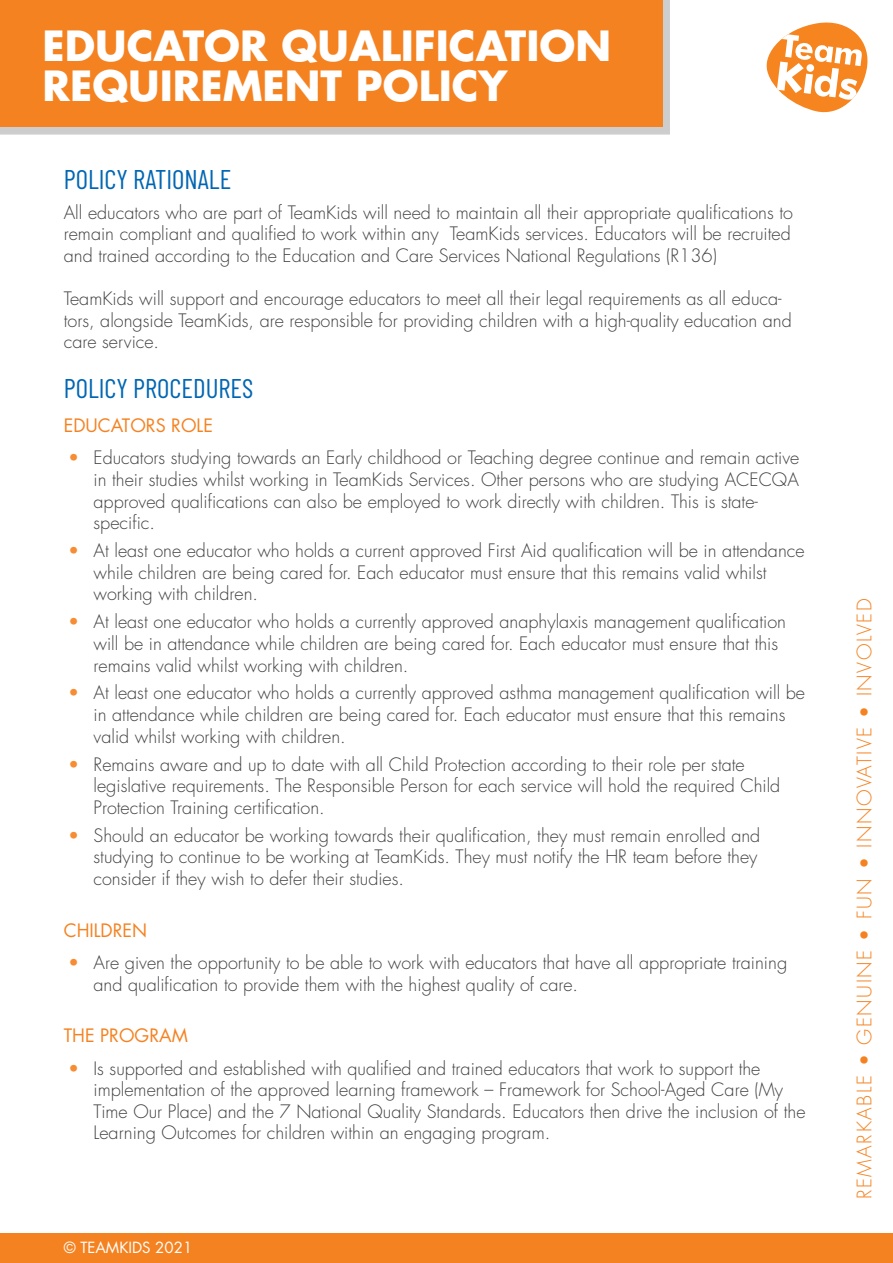
<style>
.page{position:relative;width:893px;height:1263px;background:#fff}
.page>*{position:absolute;margin:0;border:0;box-sizing:border-box;transform-origin:0 0}
.t1{font:700 40.5px/40.5px "Futura Std";color:#fff}
.Heading_1{font:27px "Barlow Condensed";color:#0066b3}
.t2{font:300 19.5px "Futura Std";letter-spacing:.08em;color:#f58220}
.t3{font:300 18px/21.6px "Futura Std";color:#414042}
.Heading_2{font:18px "Futura Std";color:#f58220}
.t4{font:15px "Futura Std";color:#fff}
.s1{color:#f78d33}
</style>
<div class="page">
<svg style="left:767px;top:23px;width:100px;height:89px"></svg>
<div style="left:0;top:0;width:670px;height:134px;background:#cdcdcd"></div>
<div style="left:0;top:0;width:663px;height:127px;background:#f58220"></div>
<div style="left:0;top:1233px;width:893px;height:30px;background:#f58220"></div>
<p class="t1" style="left:43px;top:25px;width:570px">EDUCATOR QUALIFICATION<br>REQUIREMENT POLICY</p>
<p class="Heading_1" style="left:64px;top:160px;width:169px">POLICY RATIONALE</p>
<p class="t3" style="left:64px;top:202px;width:731px;text-align:justify">All educators who are part of TeamKids will need to maintain all their appropriate qualifications to remain compliant and qualified to work within any TeamKids services. Educators will be recruited and trained according to the Education and Care Services National Regulations (R136)</p>
<p class="t3" style="left:64px;top:288px;width:730px">TeamKids will support and encourage educators to meet all their legal requirements as all educa&shy;tors, alongside TeamKids, are responsible for providing children with a high-quality education and care service.</p>
<p class="Heading_1" style="left:64px;top:369px;width:191px">POLICY PROCEDURES</p>
<p class="Heading_2" style="left:64px;top:414px;width:151px">EDUCATORS ROLE</p>
<p class="t3" style="left:94px;top:447px;width:707px;text-indent:-26px"><span class="s1">•</span> Educators studying towards an Early childhood or Teaching degree continue and remain active in their studies whilst working in TeamKids Services. Other persons who are studying ACECQA approved qualifications can also be employed to work directly with children. This is state&shy;specific.</p>
<p class="t3" style="left:94px;top:540px;width:713px;text-indent:-26px"><span class="s1">•</span> At least one educator who holds a current approved First Aid qualification will be in attendance while children are being cared for. Each educator must ensure that this remains valid whilst working with children.</p>
<p class="t3" style="left:94px;top:611px;width:694px;text-indent:-26px"><span class="s1">•</span> At least one educator who holds a currently approved anaphylaxis management qualification will be in attendance while children are being cared for. Each educator must ensure that this remains valid whilst working with children.</p>
<p class="t3" style="left:94px;top:683px;width:713px;text-indent:-26px"><span class="s1">•</span> At least one educator who holds a currently approved asthma management qualification will be in attendance while children are being cared for. Each educator must ensure that this remains valid whilst working with children.</p>
<p class="t3" style="left:94px;top:754px;width:688px;text-indent:-26px"><span class="s1">•</span> Remains aware and up to date with all Child Protection according to their role per state legislative requirements. The Responsible Person for each service will hold the required Child<br>Protection Training certification.</p>
<p class="t3" style="left:94px;top:825px;width:668px;text-indent:-26px"><span class="s1">•</span> Should an educator be working towards their qualification, they must remain enrolled and studying to continue to be working at TeamKids. They must notify the HR team before they consider if they wish to defer their studies.</p>
<p class="Heading_2" style="left:64px;top:919px;width:85px">CHILDREN</p>
<p class="t3" style="left:94px;top:952px;width:695px;text-indent:-26px"><span class="s1">•</span> Are given the opportunity to be able to work with educators that have all appropriate training and qualification to provide them with the highest quality of care.</p>
<p class="Heading_2" style="left:64px;top:1024px;width:126px">THE PROGRAM</p>
<p class="t3" style="left:94px;top:1058px;width:713px;text-indent:-26px"><span class="s1">•</span> Is supported and established with qualified and trained educators that work to support the implementation of the approved learning framework – Framework for School-Aged Care (My Time Our Place) and the 7 National Quality Standards. Educators then drive the inclusion of the Learning Outcomes for children within an engaging program.</p>
<p class="t4" style="left:64px;top:1238px;width:130px">© TEAMKIDS 2021</p>
<p class="t2" style="left:853px;top:1199px;width:602px;rotate:-90deg">REMARKABLE • GENUINE • FUN • INNOVATIVE • INVOLVED</p>
</div>
